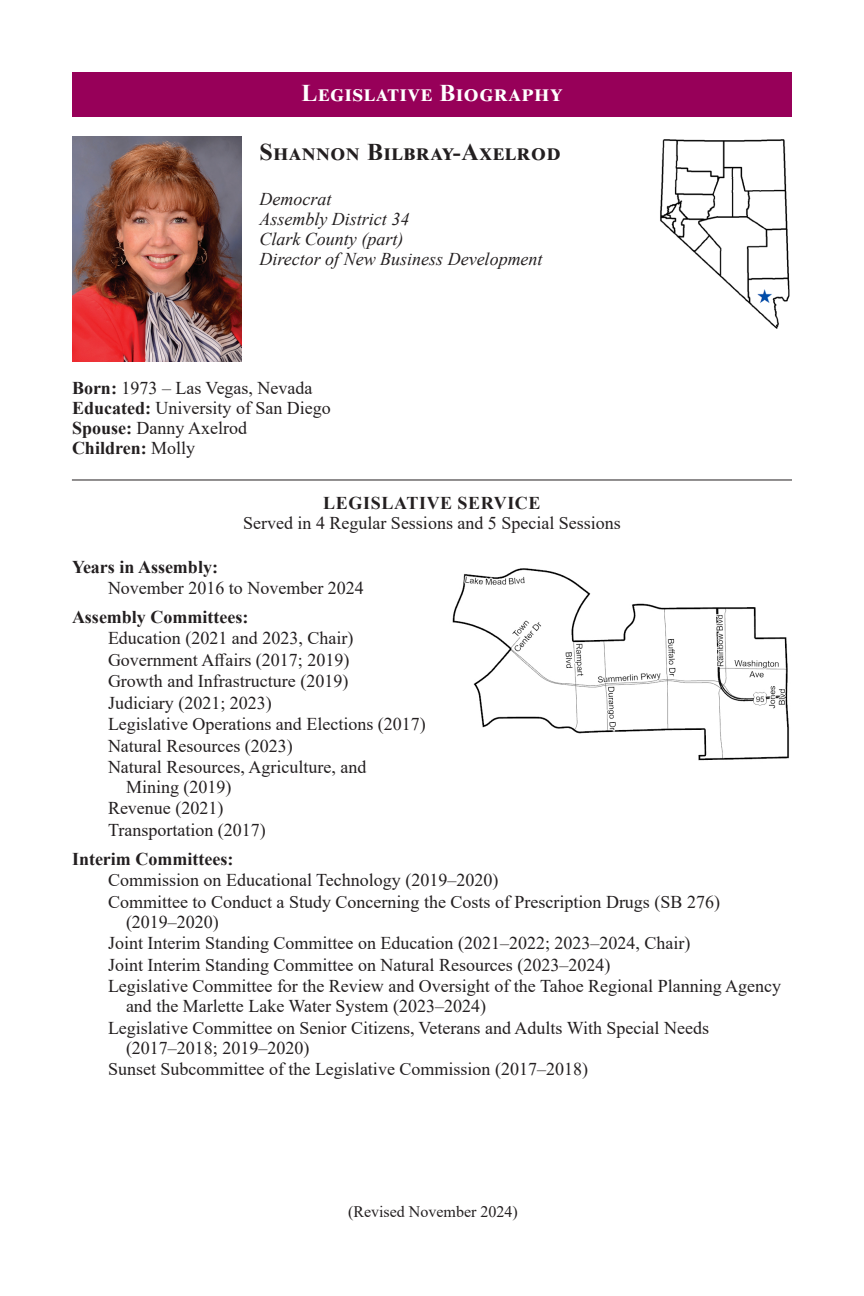
<style>
.page{position:relative;width:864px;height:1296px;background:#fff}
.page>*{position:absolute;margin:0;border:0;box-sizing:border-box;transform-origin:0 0}
.Name_-_H1{font:700 24px "Times New Roman";letter-spacing:.035em;color:#231f20}
.Legislative_Biography_-_H2{font:700 24px "Times New Roman";letter-spacing:.03em;color:#fff}
.Bio_with_indent_-_p{font:18px/20px "Times New Roman";color:#231f20}
.Copy_bio_-_p{font:18px "Times New Roman";color:#231f20}
.Bio_info_italic_-_p{font:italic 18px "Times New Roman";color:#231f20}
.Subtitles_-_H4{font:700 18px "Times New Roman";color:#231f20}
.Legislative_Service_-_H3{font:700 18px "Times New Roman";letter-spacing:.035em;color:#231f20}
.Copy_bio_-_p-2{font:700 18px "Times New Roman";color:#231f20}
.Revised_info_-_p{font:16px "Times New Roman";color:#231f20}
.s1{font-weight:700}
.s2{font-weight:400}
</style>
<div class="page">
<hr style="left:72px;top:479px;width:720px;height:1px;background:#231f20">
<img style="left:72px;top:137px;width:170px;height:224px">
<img style="left:660px;top:139px;width:130px;height:190px">
<img style="left:452px;top:568px;width:337px;height:193px">
<div style="left:72px;top:72px;width:720px;height:44px;background:#970059"></div>
<h2 class="Legislative_Biography_-_H2" style="left:301px;top:76px;width:262px">Legislative Biography</h2>
<h1 class="Name_-_H1" style="left:259px;top:135px;width:303px">Shannon Bilbray-Axelrod</h1>
<p class="Bio_info_italic_-_p" style="left:259px;top:187px;width:73px">Democrat</p>
<p class="Bio_info_italic_-_p" style="left:259px;top:207px;width:151px">Assembly District 34</p>
<p class="Bio_info_italic_-_p" style="left:259px;top:227px;width:145px">Clark County (part)</p>
<p class="Bio_info_italic_-_p" style="left:259px;top:247px;width:285px">Director of New Business Development</p>
<p class="Copy_bio_-_p" style="left:72px;top:375px;width:242px"><span class="s1">Born:</span> 1973 – Las Vegas, Nevada</p>
<p class="Copy_bio_-_p" style="left:72px;top:395px;width:260px"><span class="s1">Educated:</span> University of San Diego</p>
<p class="Copy_bio_-_p" style="left:72px;top:415px;width:177px"><span class="s1">Spouse:</span> Danny Axelrod</p>
<p class="Copy_bio_-_p-2" style="left:72px;top:435px;width:125px">Children: <span class="s2">Molly</span></p>
<h3 class="Legislative_Service_-_H3" style="left:323px;top:490px;width:219px">LEGISLATIVE SERVICE</h3>
<p class="Copy_bio_-_p" style="left:243px;top:511px;width:379px">Served in 4 Regular Sessions and 5 Special Sessions</p>
<h4 class="Subtitles_-_H4" style="left:72px;top:554px;width:147px">Years in Assembly:</h4>
<p class="Bio_with_indent_-_p" style="left:108px;top:577px;width:257px">November 2016 to November 2024</p>
<h4 class="Subtitles_-_H4" style="left:72px;top:604px;width:178px">Assembly Committees:</h4>
<p class="Bio_with_indent_-_p" style="left:108px;top:628px;width:247px">Education (2021 and 2023, Chair)</p>
<p class="Bio_with_indent_-_p" style="left:108px;top:649px;width:243px">Government Affairs (2017; 2019)</p>
<p class="Bio_with_indent_-_p" style="left:108px;top:671px;width:242px">Growth and Infrastructure (2019)</p>
<p class="Bio_with_indent_-_p" style="left:108px;top:692px;width:165px">Judiciary (2021; 2023)</p>
<p class="Bio_with_indent_-_p" style="left:108px;top:714px;width:319px">Legislative Operations and Elections (2017)</p>
<p class="Bio_with_indent_-_p" style="left:108px;top:735px;width:186px">Natural Resources (2023)</p>
<p class="Bio_with_indent_-_p" style="left:126px;top:756px;width:242px;text-indent:-18px">Natural Resources, Agriculture, and<br>Mining (2019)</p>
<p class="Bio_with_indent_-_p" style="left:108px;top:798px;width:117px">Revenue (2021)</p>
<p class="Bio_with_indent_-_p" style="left:108px;top:819px;width:159px">Transportation (2017)</p>
<h4 class="Subtitles_-_H4" style="left:72px;top:846px;width:163px">Interim Committees:</h4>
<p class="Bio_with_indent_-_p" style="left:108px;top:870px;width:392px">Commission on Educational Technology (2019–2020)</p>
<p class="Bio_with_indent_-_p" style="left:126px;top:891px;width:595px;text-indent:-18px">Committee to Conduct a Study Concerning the Costs of Prescription Drugs (SB 276) (2019–2020)</p>
<p class="Bio_with_indent_-_p" style="left:108px;top:933px;width:584px">Joint Interim Standing Committee on Education (2021–2022; 2023–2024, Chair)</p>
<p class="Bio_with_indent_-_p" style="left:108px;top:954px;width:504px">Joint Interim Standing Committee on Natural Resources (2023–2024)</p>
<p class="Bio_with_indent_-_p" style="left:126px;top:976px;width:657px;text-indent:-18px">Legislative Committee for the Review and Oversight of the Tahoe Regional Planning Agency and the Marlette Lake Water System (2023–2024)</p>
<p class="Bio_with_indent_-_p" style="left:126px;top:1017px;width:585px;text-indent:-18px">Legislative Committee on Senior Citizens, Veterans and Adults With Special Needs (2017–2018; 2019–2020)</p>
<p class="Bio_with_indent_-_p" style="left:108px;top:1058px;width:482px">Sunset Subcommittee of the Legislative Commission (2017–2018)</p>
<p class="Revised_info_-_p" style="left:348px;top:1201px;width:171px">(Revised November 2024)</p>
</div>
